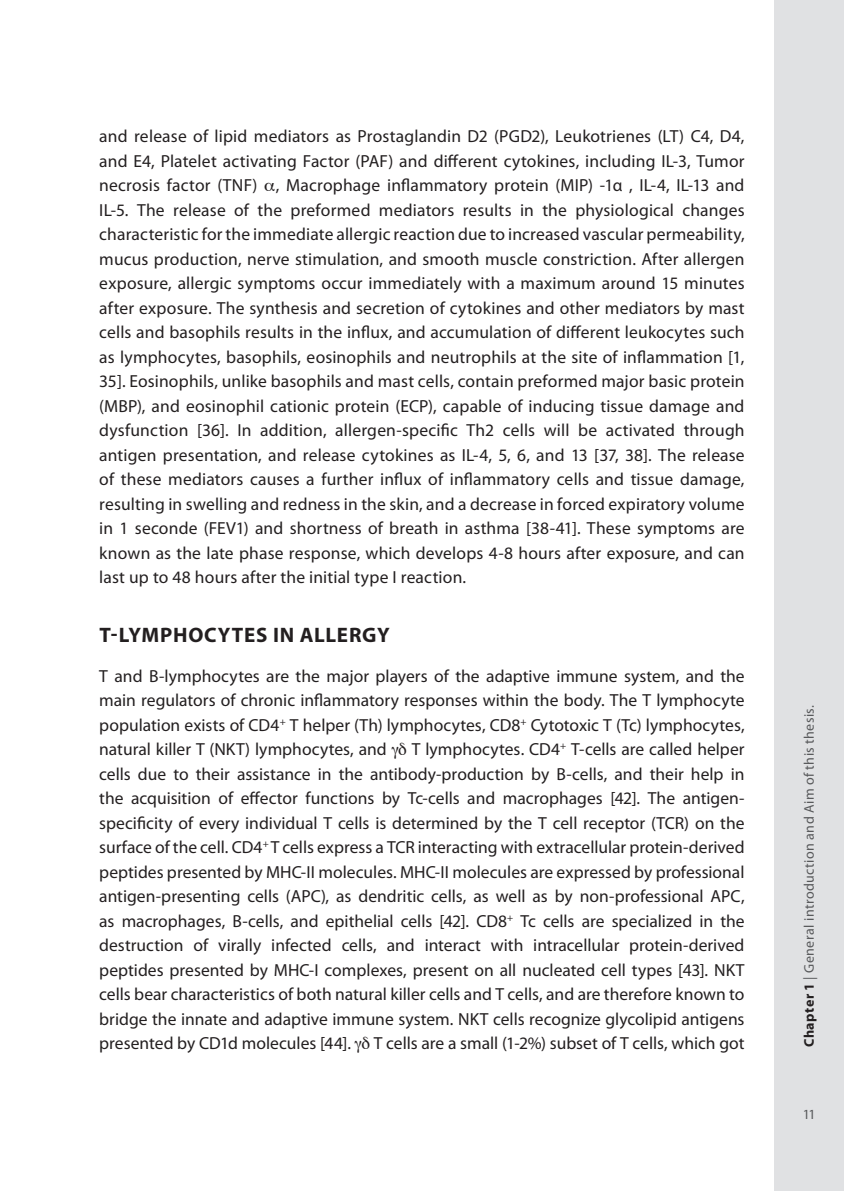
<style>
.page{position:relative;width:844px;height:1191px;background:#fff}
.page>*{position:absolute;margin:0;border:0;box-sizing:border-box;transform-origin:0 0}
.t1{font:700 21px "Myriad Pro";letter-spacing:.04em;color:#231f20}
.t2{font:17.5px/24.5px "Myriad Pro";color:#231f20;text-align:justify}
.t3{font:14px "Myriad Pro";letter-spacing:.025em;color:#57585a}
.s1{font-weight:700;color:#231f20}
</style>
<div class="page">
<div style="left:774px;top:0;width:69px;height:1191px;background:#e0e1e3"></div>
<p class="t2" style="left:99px;top:124px;width:646px">and release of lipid mediators as Prostaglandin D2 (PGD2), Leukotrienes (LT) C4, D4, and E4, Platelet activating Factor (PAF) and different cytokines, including IL-3, Tumor necrosis factor (TNF) , Macrophage inflammatory protein (MIP) -1α , IL-4, IL-13 and IL-5. The release of the preformed mediators results in the physiological changes characteristic for the immediate allergic reaction due to increased vascular permeability, mucus production, nerve stimulation, and smooth muscle constriction. After allergen exposure, allergic symptoms occur immediately with a maximum around 15 minutes after exposure. The synthesis and secretion of cytokines and other mediators by mast cells and basophils results in the influx, and accumulation of different leukocytes such as lymphocytes, basophils, eosinophils and neutrophils at the site of inflammation [1, 35]. Eosinophils, unlike basophils and mast cells, contain preformed major basic protein (MBP), and eosinophil cationic protein (ECP), capable of inducing tissue damage and dysfunction [36]. In addition, allergen-specific Th2 cells will be activated through antigen presentation, and release cytokines as IL-4, 5, 6, and 13 [37, 38]. The release of these mediators causes a further influx of inflammatory cells and tissue damage, resulting in swelling and redness in the skin, and a decrease in forced expiratory volume in 1 seconde (FEV1) and shortness of breath in asthma [38-41]. These symptoms are known as the late phase response, which develops 4-8 hours after exposure, and can last up to 48 hours after the initial type I reaction.</p>
<p class="t1" style="left:99px;top:623px;width:58px">T-LYMPH</p>
<p class="t1" style="left:188px;top:623px;width:203px">OCYTES IN ALLERGY</p>
<p class="t2" style="left:99px;top:664px;width:646px">T and B-lymphocytes are the major players of the adaptive immune system, and the main regulators of chronic inflammatory responses within the body. The T lymphocyte population exists of CD4<sup>+</sup> T helper (Th) lymphocytes, CD8<sup>+</sup> Cytotoxic T (Tc) lymphocytes, natural killer T (NKT) lymphocytes, and</p>
<p class="t2" style="left:99px;top:737px;width:646px;text-indent:312px">T lymphocytes. CD4<sup>+</sup> T-cells are called helper cells due to their assistance in the antibody-production by B-cells, and their help in the acquisition of effector functions by Tc-cells and macrophages [42]. The antigen&shy;specificity of every individual T cells is determined by the T cell receptor (TCR) on the surface of the cell. CD4<sup>+</sup> T cells express a TCR interacting with extracellular protein-derived peptides presented by MHC-II molecules. MHC-II molecules are expressed by professional antigen-presenting cells (APC), as dendritic cells, as well as by non-professional APC, as macrophages, B-cells, and epithelial cells [42]. CD8<sup>+</sup> Tc cells are specialized in the destruction of virally infected cells, and interact with intracellular protein-derived peptides presented by MHC-I complexes, present on all nucleated cell types [43]. NKT cells bear characteristics of both natural killer cells and T cells, and are therefore known to bridge the innate and adaptive immune system. NKT cells recognize glycolipid antigens presented by CD1d molecules [44].</p>
<p class="t2" style="left:374px;top:1031px;width:372px">T cells are a small (1-2%) subset of T cells, which got</p>
<p class="t3" style="left:801px;top:1047px;width:344px;rotate:-90deg"><span class="s1">CHAPTER 1</span> | General introduction and Aim of this thesis.</p>
<p class="t3" style="left:802px;top:1106px;width:15px">11</p>
</div>
